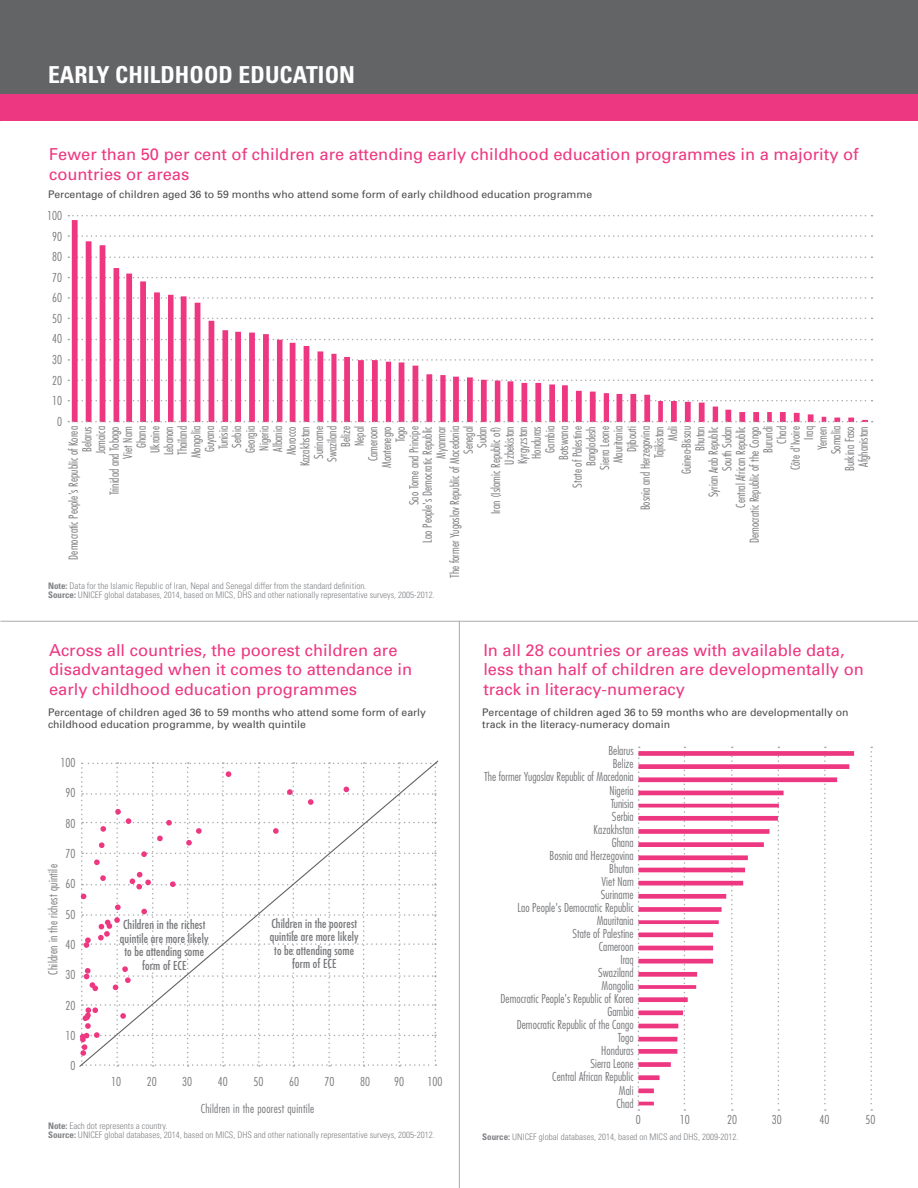
<style>
.page{position:relative;width:918px;height:1188px;background:#fff}
.page>*{position:absolute;margin:0;border:0;box-sizing:border-box;transform-origin:0 0}
.t1{font:700 condensed 23.4px "Univers";letter-spacing:.005em;color:#fff}
.t2{font:16.5px/19.5px "Univers";color:#ee3781}
.t3{font:300 condensed 12px/13.6px "Futura Std";letter-spacing:.005em;color:#77787b;text-align:right}
.t4{font:condensed 12px/13.5px "Futura Std";letter-spacing:.01em;color:#77787b;text-align:center}
.t5{font:300 condensed 12px "Futura Std";letter-spacing:.025em;color:#77787b}
.t6{font:10.5px/12px "Univers";color:#4d4d4f}
.t7{font:300 condensed 9px/9px "Univers";color:#808285}
.s1{font-weight:700}
</style>
<div class="page">
<div style="left:0;top:0;width:918px;height:108px;background:#636466"></div>
<div style="left:1px;top:94px;width:917px;height:28px;background:#ee3781"></div>
<hr style="left:459px;top:621px;width:1px;height:567px;background:#a7a9ac">
<svg style="left:68px;top:215px;width:804px;height:1px"></svg>
<svg style="left:72px;top:220px;width:796px;height:201px"></svg>
<svg style="left:68px;top:421px;width:805px;height:1px"></svg>
<svg style="left:79px;top:760px;width:360px;height:307px"></svg>
<svg style="left:870px;top:747px;width:2px;height:364px"></svg>
<svg style="left:637px;top:747px;width:3px;height:364px"></svg>
<svg style="left:638px;top:751px;width:216px;height:354px"></svg>
<hr style="left:0;top:621px;width:918px;height:1px;background:#a7a9ac">
<h1 class="t1" style="left:48px;top:60px;width:308px">EARLY CHILDHOOD EDUCATION</h1>
<h2 class="t2" style="left:49px;top:144px;width:811px">Fewer than 50 per cent of children are attending early childhood education programmes in a majority of countries or areas</h2>
<p class="t6" style="left:48px;top:188px;width:546px">Percentage of children aged 36 to 59 months who attend some form of early childhood education programme</p>
<p class="t3" style="left:47px;top:209px;width:16px">100</p>
<p class="t3" style="left:52px;top:250px;width:11px">80</p>
<p class="t3" style="left:52px;top:229px;width:11px">90</p>
<p class="t3" style="left:52px;top:270px;width:11px">70</p>
<p class="t3" style="left:52px;top:291px;width:11px">60</p>
<p class="t3" style="left:52px;top:312px;width:11px">50</p>
<p class="t3" style="left:52px;top:332px;width:11px">40</p>
<p class="t3" style="left:52px;top:353px;width:11px">30</p>
<p class="t3" style="left:52px;top:374px;width:11px">20</p>
<p class="t3" style="left:52px;top:394px;width:11px">10</p>
<p class="t3" style="left:57px;top:415px;width:6px">0</p>
<p class="t3" style="left:67px;top:578px;width:153px;rotate:-90deg">Democratic People's Republic of Korea<br>Belarus<br>Jamaica<br>Trinidad and Tobago<br>Viet Nam<br>Ghana<br>Ukraine<br>Lebanon<br>Thailand<br>Mongolia<br>Guyana<br>Tunisia<br>Serbia<br>Georgia<br>Nigeria<br>Albania<br>Morocco<br>Kazakhstan<br>Suriname<br>Swaziland<br>Belize<br>Nepal<br>Cameroon<br>Montenegro<br>Togo<br>Sao Tome and Principe<br>Lao People's Democratic Republic<br>Myanmar<br>The former Yugoslav Republic of Macedonia<br>Senegal<br>Sudan<br>Iran (Islamic Republic of)<br>Uzbekistan<br>Kyrgyzstan<br>Honduras<br>Gambia<br>Botswana<br>State of Palestine<br>Bangladesh<br>Sierra Leone<br>Mauritania<br>Djibouti<br>Bosnia and Herzegovina<br>Tajikistan<br>Mali<br>Guinea-Bissau<br>Bhutan<br>Syrian Arab Republic<br>South Sudan<br>Central African Republic<br>Democratic Republic of the Congo<br>Burundi<br>Chad<br>Côte d'Ivoire<br>Iraq<br>Yemen<br>Somalia<br>Burkina Faso<br>Afghanistan</p>
<p class="t7" style="left:48px;top:581px;width:388px"><span class="s1">Note:</span> Data for the Islamic Republic of Iran, Nepal and Senegal differ from the standard definition.<br><span class="s1">Source:</span> UNICEF global databases, 2014, based on MICS, DHS and other nationally representative surveys, 2005-2012.</p>
<h2 class="t2" style="left:49px;top:640px;width:365px">Across all countries, the poorest children are disadvantaged when it comes to attendance in early childhood education programmes</h2>
<h2 class="t2" style="left:483px;top:640px;width:382px">In all 28 countries or areas with available data, less than half of children are developmentally on track in literacy-numeracy</h2>
<p class="t6" style="left:48px;top:706px;width:380px">Percentage of children aged 36 to 59 months who attend some form of early childhood education programme, by wealth quintile</p>
<p class="t6" style="left:482px;top:706px;width:368px">Percentage of children aged 36 to 59 months who are developmentally on track in the literacy-numeracy domain</p>
<p class="t3" style="left:484px;top:744px;width:151px;line-height:13px">Belarus<br>Belize<br>The former Yugoslav Republic of Macedonia<br>Nigeria<br>Tunisia<br>Serbia<br>Kazakhstan<br>Ghana<br>Bosnia and Herzegovina<br>Bhutan<br>Viet Nam<br>Suriname<br>Lao People's Democratic Republic<br>Mauritania<br>State of Palestine<br>Cameroon<br>Iraq<br>Swaziland<br>Mongolia<br>Democratic People's Republic of Korea<br>Gambia<br>Democratic Republic of the Congo<br>Togo<br>Honduras<br>Sierra Leone<br>Central African Republic<br>Mali<br>Chad</p>
<p class="t3" style="left:60px;top:756px;width:16px">100</p>
<p class="t3" style="left:65px;top:786px;width:11px">90</p>
<p class="t3" style="left:65px;top:816px;width:11px">80</p>
<p class="t3" style="left:65px;top:846px;width:11px">70</p>
<p class="t5" style="left:46px;top:975px;width:112px;rotate:-90deg">Children in the richest quintile</p>
<p class="t3" style="left:65px;top:877px;width:11px">60</p>
<p class="t3" style="left:65px;top:907px;width:11px">50</p>
<p class="t4" style="left:120px;top:918px;width:90px">Children in the richest quintile are more likely to be attending some form of ECE</p>
<p class="t4" style="left:270px;top:917px;width:90px">Children in the poorest quintile are more likely to be attending some form of ECE</p>
<p class="t3" style="left:65px;top:937px;width:11px">40</p>
<p class="t3" style="left:65px;top:968px;width:11px">30</p>
<p class="t3" style="left:65px;top:999px;width:11px">20</p>
<p class="t3" style="left:65px;top:1029px;width:11px">10</p>
<p class="t3" style="left:70px;top:1059px;width:6px">0</p>
<p class="t3" style="left:111px;top:1075px;width:11px">10</p>
<p class="t3" style="left:147px;top:1075px;width:11px">20</p>
<p class="t3" style="left:182px;top:1075px;width:11px">30</p>
<p class="t3" style="left:218px;top:1075px;width:11px">40</p>
<p class="t3" style="left:253px;top:1075px;width:11px">50</p>
<p class="t3" style="left:289px;top:1075px;width:11px">60</p>
<p class="t3" style="left:324px;top:1075px;width:11px">70</p>
<p class="t3" style="left:360px;top:1075px;width:11px">80</p>
<p class="t3" style="left:394px;top:1075px;width:11px">90</p>
<p class="t3" style="left:427px;top:1075px;width:16px">100</p>
<p class="t5" style="left:201px;top:1102px;width:115px">Children in the poorest quintile</p>
<p class="t3" style="left:636px;top:1113px;width:6px">0</p>
<p class="t3" style="left:680px;top:1113px;width:11px">10</p>
<p class="t3" style="left:727px;top:1113px;width:11px">20</p>
<p class="t3" style="left:772px;top:1113px;width:11px">30</p>
<p class="t3" style="left:820px;top:1113px;width:11px">40</p>
<p class="t3" style="left:865px;top:1113px;width:11px">50</p>
<p class="t7" style="left:48px;top:1121px;width:388px"><span class="s1">Note:</span> Each dot represents a country.<br><span class="s1">Source:</span> UNICEF global databases, 2014, based on MICS, DHS and other nationally representative surveys, 2005-2012.</p>
<p class="t7" style="left:482px;top:1132px;width:258px"><span class="s1">Source:</span> UNICEF global databases, 2014, based on MICS and DHS, 2009-2012.</p>
</div>
